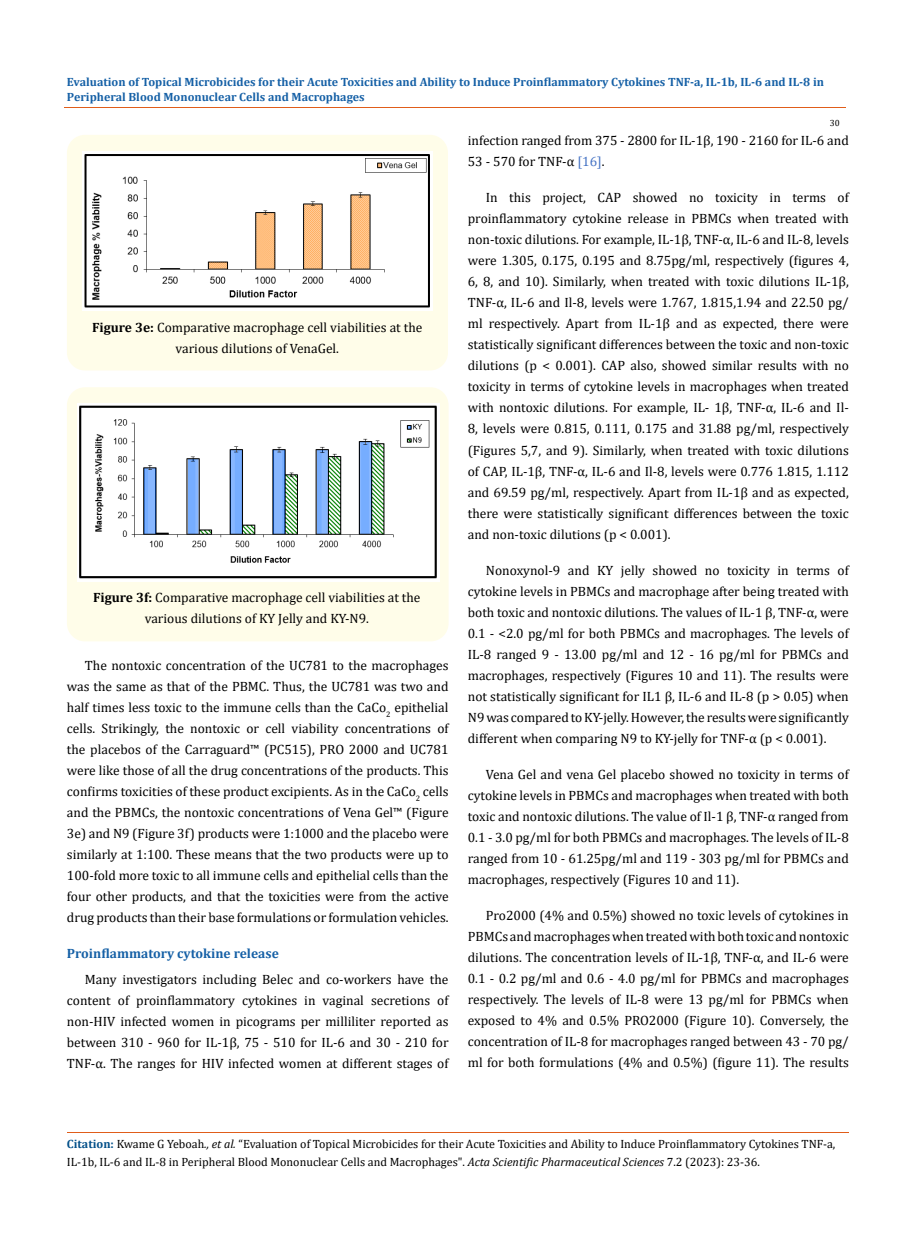
<style>
.page{position:relative;width:917px;height:1242px;background:#fff}
.page>*{position:absolute;margin:0;border:0;box-sizing:border-box;transform-origin:0 0}
.t1{font:13.5px/21px "Cambria";color:#000;text-align:justify}
.t2{font:700 13.5px "Cambria";color:#1560a6}
.t3{font:12px/18px "Cambria";color:#000}
.t4{font:700 12px/15px "Cambria";color:#1560a6}
.t5{font:9px "Cambria";color:#000}
.s1{font-weight:700}
.s2{color:#4472c4}
.s3{font-weight:700;color:#035089}
.s4{font-style:italic}
</style>
<div class="page">
<div style="left:67px;top:135px;width:381px;height:236px;background:#fffde9;border-radius:18px"></div>
<img style="left:83px;top:152px;width:349px;height:159px">
<div style="left:67px;top:387px;width:381px;height:254px;background:#fffde9;border-radius:18px"></div>
<img style="left:77px;top:404px;width:362px;height:177px">
<hr style="left:64px;top:108px;width:781px;height:1px;background:#e05d1a">
<hr style="left:67px;top:1132px;width:781px;height:1px;background:#e05d1a">
<p class="t4" style="left:67px;top:74px;width:758px">Evaluation of Topical Microbicides for their Acute Toxicities and Ability to Induce Proinflammatory Cytokines TNF-a, IL-1b, IL-6 and IL-8 in<br>Peripheral Blood Mononuclear Cells and Macrophages</p>
<p class="t1" style="left:92px;top:317px;width:332px;text-align:center"><span class="s1">Figure 3e:</span> Comparative macrophage cell viabilities at the various dilutions of VenaGel.</p>
<p class="t1" style="left:93px;top:587px;width:329px;text-align:center"><span class="s1">Figure 3f:</span> Comparative macrophage cell viabilities at the various dilutions of KY Jelly and KY-N9.</p>
<p class="t1" style="left:67px;top:655px;width:383px;text-indent:18px">The nontoxic concentration of the UC781 to the macrophages was the same as that of the PBMC. Thus, the UC781 was two and half times less toxic to the immune cells than the CaCo<sub>2</sub> epithelial cells. Strikingly, the nontoxic or cell viability concentrations of the placebos of the Carraguard™ (PC515), PRO 2000 and UC781 were like those of all the drug concentrations of the products. This confirms toxicities of these product excipients. As in the CaCo<sub>2</sub> cells and the PBMCs, the nontoxic concentrations of Vena Gel™ (Figure 3e) and N9 (Figure 3f) products were 1:1000 and the placebo were similarly at 1:100. These means that the two products were up to 100-fold more toxic to all immune cells and epithelial cells than the four other products, and that the toxicities were from the active drug products than their base formulations or formulation vehicles.</p>
<p class="t2" style="left:67px;top:944px;width:213px">Proinflammatory cytokine release</p>
<p class="t1" style="left:67px;top:969px;width:383px;text-indent:18px">Many investigators including Belec and co-workers have the content of proinflammatory cytokines in vaginal secretions of non-HIV infected women in picograms per milliliter reported as between 310 - 960 for IL-1β, 75 - 510 for IL-6 and 30 - 210 for TNF-α. The ranges for HIV infected women at different stages of</p>
<p class="t5" style="left:829px;top:118px;width:11px">30</p>
<p class="t1" style="left:468px;top:130px;width:382px">infection ranged from 375 - 2800 for IL-1β, 190 - 2160 for IL-6 and<br>53 - 570 for TNF-α <span class="s2">[16]</span>.</p>
<p class="t1" style="left:468px;top:187px;width:382px;text-indent:18px">In this project, CAP showed no toxicity in terms of proinflammatory cytokine release in PBMCs when treated with non-toxic dilutions. For example, IL-1β, TNF-α, IL-6 and IL-8, levels were 1.305, 0.175, 0.195 and 8.75pg/ml, respectively (figures 4, 6, 8, and 10). Similarly, when treated with toxic dilutions IL-1β, TNF-α, IL-6 and Il-8, levels were 1.767, 1.815,1.94 and 22.50 pg/ ml respectively. Apart from IL-1β and as expected, there were statistically significant differences between the toxic and non-toxic dilutions (p &lt; 0.001). CAP also, showed similar results with no toxicity in terms of cytokine levels in macrophages when treated with nontoxic dilutions. For example, IL- 1β, TNF-α, IL-6 and Il-8, levels were 0.815, 0.111, 0.175 and 31.88 pg/ml, respectively (Figures 5,7, and 9). Similarly, when treated with toxic dilutions of CAP, IL-1β, TNF-α, IL-6 and Il-8, levels were 0.776 1.815, 1.112 and 69.59 pg/ml, respectively. Apart from IL-1β and as expected, there were statistically significant differences between the toxic and non-toxic dilutions (p &lt; 0.001).</p>
<p class="t1" style="left:468px;top:559px;width:382px;text-indent:18px">Nonoxynol-9 and KY jelly showed no toxicity in terms of cytokine levels in PBMCs and macrophage after being treated with both toxic and nontoxic dilutions. The values of IL-1 β, TNF-α, were 0.1 - &lt;2.0 pg/ml for both PBMCs and macrophages. The levels of IL-8 ranged 9 - 13.00 pg/ml and 12 - 16 pg/ml for PBMCs and macrophages, respectively (Figures 10 and 11). The results were not statistically significant for IL1 β, IL-6 and IL-8 (p &gt; 0.05) when N9 was compared to KY-jelly. However, the results were significantly different when comparing N9 to KY-jelly for TNF-α (p &lt; 0.001).</p>
<p class="t1" style="left:468px;top:763px;width:382px;text-indent:18px">Vena Gel and vena Gel placebo showed no toxicity in terms of cytokine levels in PBMCs and macrophages when treated with both toxic and nontoxic dilutions. The value of Il-1 β, TNF-α ranged from 0.1 - 3.0 pg/ml for both PBMCs and macrophages. The levels of IL-8 ranged from 10 - 61.25pg/ml and 119 - 303 pg/ml for PBMCs and macrophages, respectively (Figures 10 and 11).</p>
<p class="t1" style="left:468px;top:904px;width:382px;text-indent:18px">Pro2000 (4% and 0.5%) showed no toxic levels of cytokines in PBMCs and macrophages when treated with both toxic and nontoxic dilutions. The concentration levels of IL-1β, TNF-α, and IL-6 were 0.1 - 0.2 pg/ml and 0.6 - 4.0 pg/ml for PBMCs and macrophages respectively. The levels of IL-8 were 13 pg/ml for PBMCs when exposed to 4% and 0.5% PRO2000 (Figure 10). Conversely, the concentration of IL-8 for macrophages ranged between 43 - 70 pg/ ml for both formulations (4% and 0.5%) (figure 11). The results</p>
<p class="t3" style="left:67px;top:1135px;width:769px"><span class="s3">Citation:</span> Kwame G Yeboah<span class="s4">., et al.</span> “Evaluation of Topical Microbicides for their Acute Toxicities and Ability to Induce Proinflammatory Cytokines TNF-a,<br>IL-1b, IL-6 and IL-8 in Peripheral Blood Mononuclear Cells and Macrophages". <span class="s4">Acta Scientific Pharmaceutical Sciences</span> 7.2 (2023): 23-36.</p>
</div>
